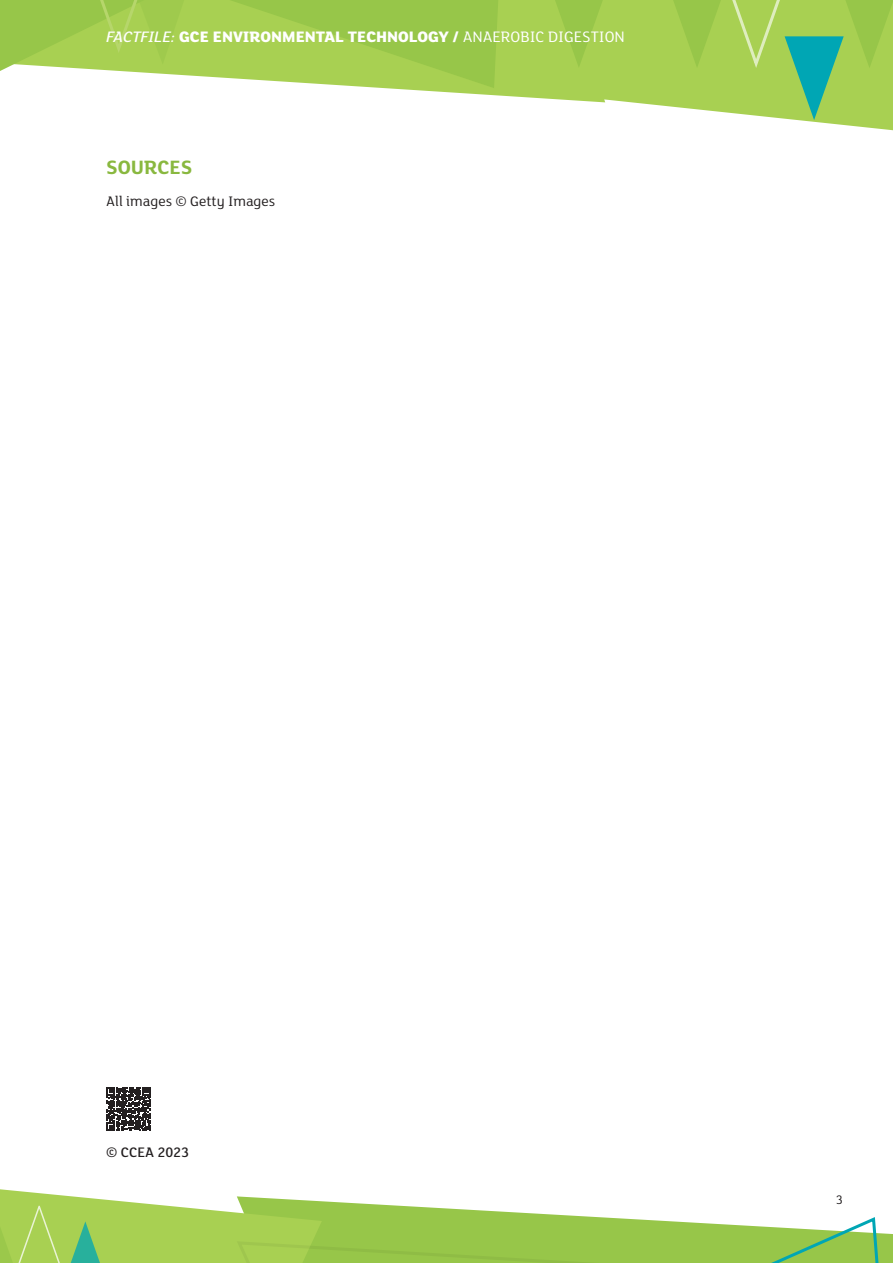
<style>
.page{position:relative;width:893px;height:1263px;background:#fff}
.page>*{position:absolute;margin:0;border:0;box-sizing:border-box;transform-origin:0 0}
.t1{font:700 21px "FS Lola";color:#89b83f}
.t2{font:800 16.5px "FS Lola";color:#fff}
.Body_Text{font:15px "FS Lola";color:#231f20}
.Links_H1{font:500 15px "FS Lola";color:#231f20}
.t3{font:13.5px "FS Lola";color:#231f20}
.s1{font-weight:500;font-style:italic}
.s2{font-weight:400}
</style>
<div class="page">
<svg style="left:188px;top:0;width:705px;height:131px"></svg>
<svg style="left:224px;top:0;width:274px;height:88px;background:#a2cc53"></svg>
<svg style="left:554px;top:0;width:49px;height:68px;background:#9fcb4d"></svg>
<svg style="left:0;top:0;width:188px;height:76px;background:#a8cf5d"></svg>
<svg style="left:672px;top:0;width:221px;height:120px;background:#99cc61"></svg>
<svg style="left:0;top:1189px;width:893px;height:74px"></svg>
<svg style="left:107px;top:1087px;width:43px;height:44px"></svg>
<p class="t2" style="left:106px;top:25px;width:520px"><span class="s1">FACTFILE:</span> GCE ENVIRONMENTAL TECHNOLOGY / <span class="s2">ANAEROBIC DIGESTION</span></p>
<h2 class="t1" style="left:106px;top:153px;width:87px">SOURCES</h2>
<p class="Body_Text" style="left:106px;top:191px;width:170px">All images © Getty Images</p>
<p class="Links_H1" style="left:106px;top:1142px;width:84px">© CCEA 2023</p>
<p class="t3" style="left:836px;top:1191px;width:9px">3</p>
</div>
